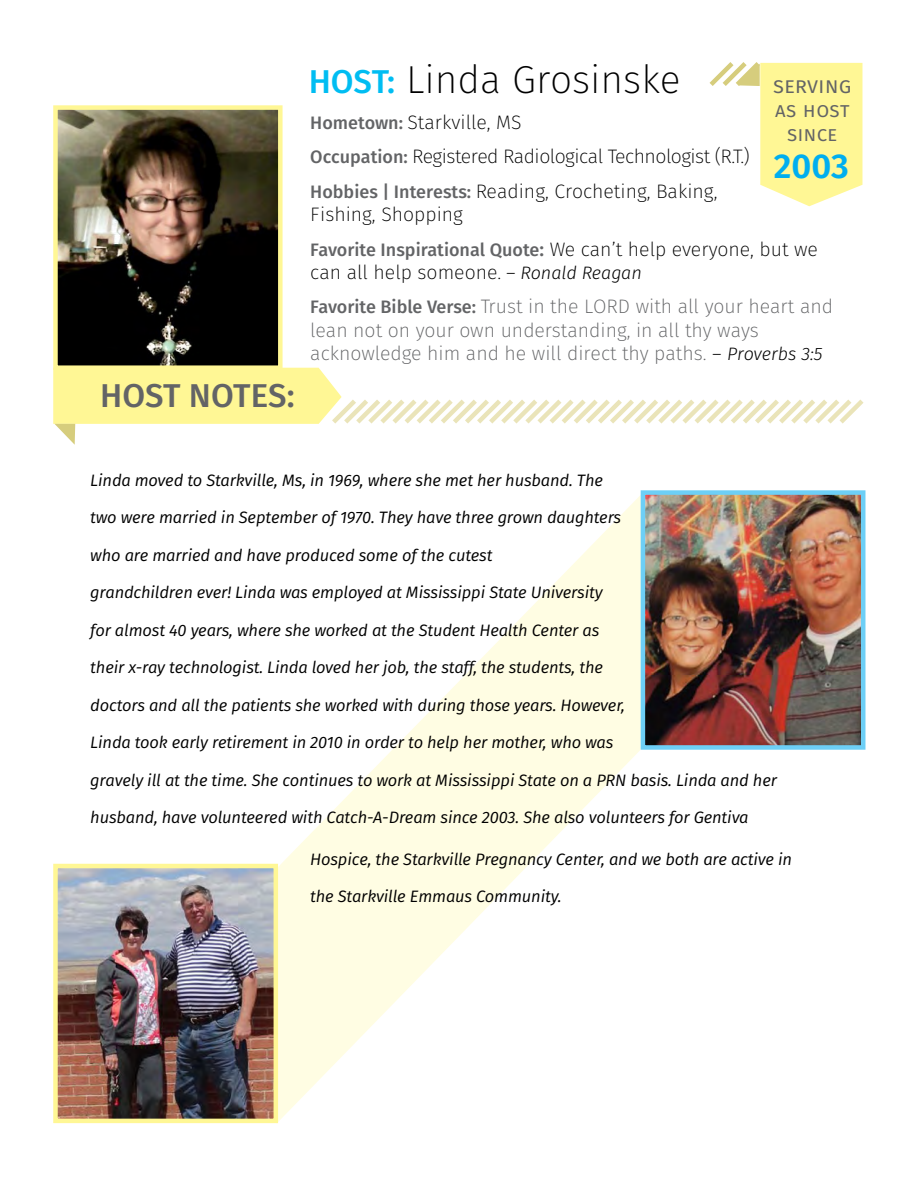
<style>
.page{position:relative;width:918px;height:1188px;background:#fff}
.page>*{position:absolute;margin:0;border:0;box-sizing:border-box;transform-origin:0 0}
.t1{font:200 39px "Fira Sans";color:#000}
.t2{font:600 34.5px "Fira Sans";color:#00aeef}
.t3{font:500 33px "Fira Sans";color:#636466}
.t4{font:22.5px "Fira Sans";color:#636466}
.t5{font:21px/24px "Fira Sans";letter-spacing:.005em;color:#636466;text-align:center}
.t6{font:200 19.5px/34.5px "Fira Sans";color:#636466}
.t7{font:200 19.5px/34.5px "Fira Sans";letter-spacing:-.025em;color:#000}
.t8{font:200 19.5px "Fira Sans";color:#000}
.t9{font:500 18px "Fira Sans";color:#636466}
.t10{font:italic 16.5px "Fira Sans";letter-spacing:-.01em;color:#000}
.s1{font-weight:500;font-size:33px;color:#00bdf2}
.s2{font-weight:500;font-size:18px;color:#636466}
.s3{font-size:19.5px}
.s4{font-weight:200;font-size:19.5px;color:#000}
.s5{color:#000}
.s6{font-weight:300;font-style:italic;font-size:18px;color:#000}
.s7{font-weight:500;font-size:18px}
</style>
<div class="page">
<svg style="left:276px;top:490px;width:365px;height:634px"></svg>
<img style="left:58px;top:110px;width:220px;height:255px">
<div style="left:53px;top:105px;width:230px;height:265px;border:4px solid #fff795"></div>
<img style="left:58px;top:869px;width:215px;height:249px">
<div style="left:53px;top:864px;width:225px;height:259px;border:4px solid #fff795"></div>
<img style="left:646px;top:495px;width:214px;height:250px">
<div style="left:641px;top:490px;width:224px;height:260px;border:4px solid #6dcff6"></div>
<svg style="left:53px;top:368px;width:811px;height:77px"></svg>
<svg style="left:709px;top:62px;width:153px;height:144px"></svg>
<h3 class="t3" style="left:100px;top:373px;width:196px">HOST NOTES:</h3>
<h1 class="t1" style="left:309px;top:52px;width:373px"><span class="s1">HOST:</span> Linda Grosinske</h1>
<p class="t7" style="left:310px;top:105px;width:441px"><span class="s2">Hometown:</span> Starkville, MS<br><span class="s2">Occupation:</span> Registered Radiological Technologist (R.T.)<br><span class="s2">Hobbies | Interests:</span> Reading, Crocheting, Baking,</p>
<p class="t8" style="left:310px;top:201px;width:154px">Fishing, Shopping</p>
<p class="t9" style="left:310px;top:237px;width:509px">Favorite Inspirational Quote<span class="s3">:</span> <span class="s4">We can’t help everyone, but we</span></p>
<p class="t6" style="left:310px;top:255px;width:524px"><span class="s5">can all help someone.</span> <span class="s6">– Ronald Reagan<br></span><span class="s7">Favorite Bible Verse:</span> Trust in the LORD with all your heart and</p>
<p class="t6" style="left:310px;top:318px;width:514px;line-height:23.4px">lean not on your own understanding, in all thy ways acknowledge him and he will direct thy paths. <span class="s6">– Proverbs 3:5</span></p>
<h3 class="t4" style="left:773px;top:69px;width:80px">serving</h3>
<p class="t5" style="left:775px;top:97px;width:76px">as host since</p>
<h2 class="t2" style="left:774px;top:142px;width:77px">2003</h2>
<p class="t10" style="left:90px;top:468px;width:514px">Linda moved to Starkville, Ms, in 1969, where she met her husband. The</p>
<p class="t10" style="left:90px;top:506px;width:532px">two were married in September of 1970. They have three grown daughters</p>
<p class="t10" style="left:90px;top:543px;width:404px">who are married and have produced some of the cutest</p>
<p class="t10" style="left:90px;top:581px;width:514px">grandchildren ever! Linda was employed at Mississippi State University</p>
<p class="t10" style="left:90px;top:618px;width:511px">for almost 40 years, where she worked at the Student Health Center as</p>
<p class="t10" style="left:90px;top:656px;width:514px">their x-ray technologist. Linda loved her job, the staff, the students, the</p>
<p class="t10" style="left:90px;top:693px;width:536px">doctors and all the patients she worked with during those years. However,</p>
<p class="t10" style="left:90px;top:731px;width:525px">Linda took early retirement in 2010 in order to help her mother, who was</p>
<p class="t10" style="left:90px;top:768px;width:688px">gravely ill at the time. She continues to work at Mississippi State on a PRN basis. Linda and her</p>
<p class="t10" style="left:90px;top:806px;width:660px">husband, have volunteered with Catch-A-Dream since 2003. She also volunteers for Gentiva</p>
<p class="t10" style="left:310px;top:847px;width:483px">Hospice, the Starkville Pregnancy Center, and we both are active in</p>
<p class="t10" style="left:310px;top:885px;width:253px">the Starkville Emmaus Community.</p>
</div>
